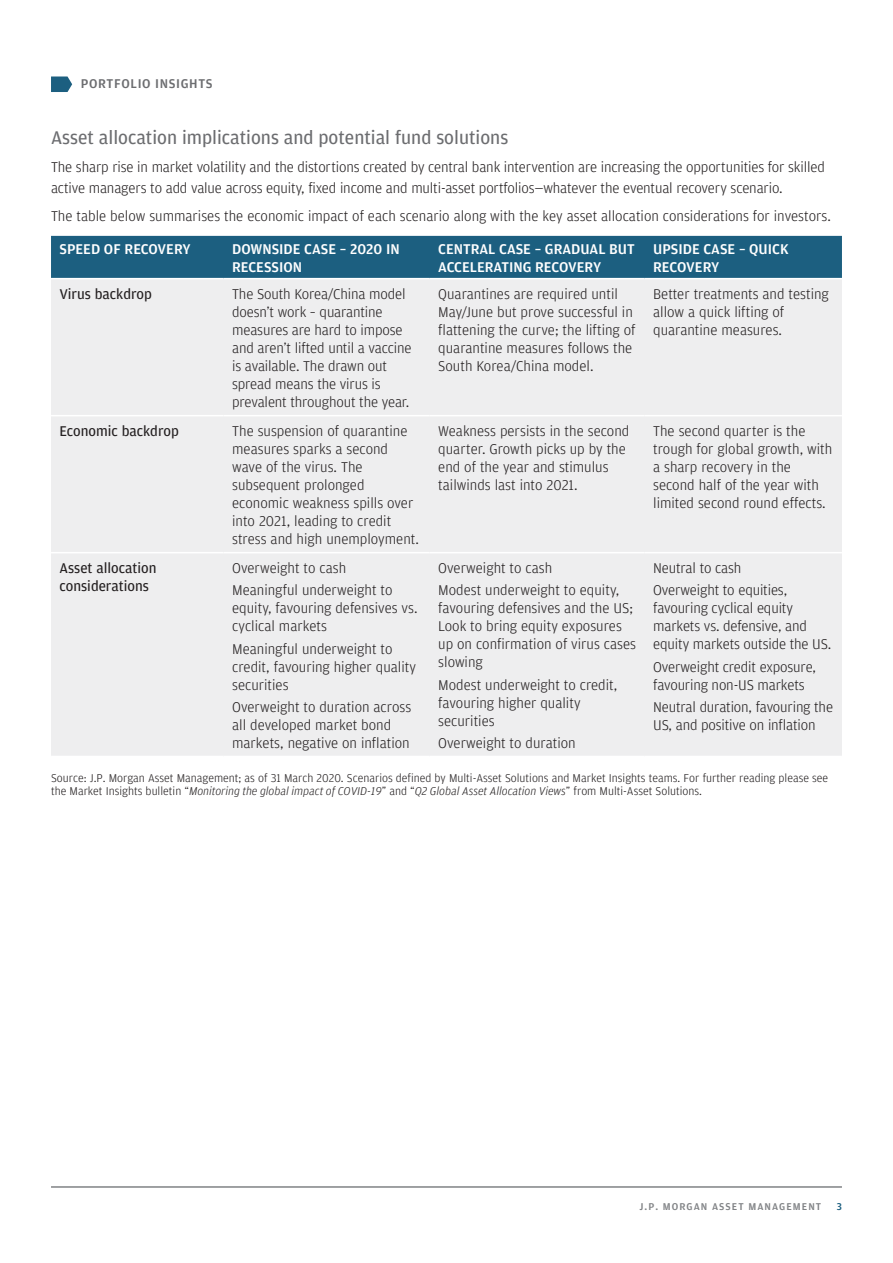
<style>
.page{position:relative;width:893px;height:1263px;background:#fff}
.page>*{position:absolute;margin:0;border:0;box-sizing:border-box;transform-origin:0 0}
._2nd_Subhead{font:19.5px "Amplitude";color:#6c6d70}
.Body_Copy{font:300 15px/18px "Amplitude";color:#231f20}
.Body_Copy-2{font:500 15px/18px "Amplitude";color:#fff}
.Body_Copy-3{font:15px/18px "Amplitude";color:#231f20}
.t1{font:500 13.5px "Amplitude";letter-spacing:.05em;color:#6c6d70}
.Table_Chart__Source{font:300 12px/13.5px "Amplitude";color:#231f20}
.t2{font:500 10.5px "Amplitude";letter-spacing:.1em;color:#808285}
.t3{font:500 10.5px "Amplitude";color:#1c5f80}
.s1{font-style:italic}
</style>
<div class="page">
<hr style="left:51px;top:1186px;width:791px;height:2px;background:#808285">
<svg style="left:51px;top:76px;width:21px;height:16px"></svg>
<div style="left:51px;top:236px;width:791px;height:42px;background:#1c5f80"></div>
<div style="left:51px;top:279px;width:791px;height:477px;background:#eeeeef"></div>
<hr style="left:51px;top:415px;width:173px;height:1px;background:#fff">
<hr style="left:224px;top:415px;width:206px;height:1px;background:#fff">
<hr style="left:430px;top:415px;width:215px;height:1px;background:#fff">
<hr style="left:645px;top:415px;width:197px;height:1px;background:#fff">
<hr style="left:51px;top:552px;width:173px;height:1px;background:#fff">
<hr style="left:224px;top:552px;width:206px;height:1px;background:#fff">
<hr style="left:430px;top:552px;width:215px;height:1px;background:#fff">
<hr style="left:645px;top:552px;width:197px;height:1px;background:#fff">
<p class="t1" style="left:81px;top:75px;width:133px">PORTFOLIO INSIGHTS</p>
<p class="_2nd_Subhead" style="left:51px;top:125px;width:459px">Asset allocation implications and potential fund solutions</p>
<p class="Body_Copy" style="left:51px;top:157px;width:775px;line-height:20.2px">The sharp rise in market volatility and the distortions created by central bank intervention are increasing the opportunities for skilled active managers to add value across equity, fixed income and multi-asset portfolios—whatever the eventual recovery scenario.</p>
<p class="Body_Copy" style="left:51px;top:207px;width:781px">The table below summarises the economic impact of each scenario along with the key asset allocation considerations for investors.</p>
<p class="Body_Copy-2" style="left:60px;top:240px;width:133px">SPEED OF RECOVERY</p>
<p class="Body_Copy-2" style="left:232px;top:240px;width:169px">DOWNSIDE CASE – 2020 IN<br>RECESSION</p>
<p class="Body_Copy-2" style="left:438px;top:240px;width:198px">CENTRAL CASE – GRADUAL BUT<br>ACCELERATING RECOVERY</p>
<p class="Body_Copy-2" style="left:653px;top:240px;width:137px">UPSIDE CASE – QUICK<br>RECOVERY</p>
<p class="Body_Copy-3" style="left:60px;top:285px;width:94px">Virus backdrop</p>
<p class="Body_Copy" style="left:232px;top:285px;width:181px">The South Korea/China model doesn’t work – quarantine measures are hard to impose and aren’t lifted until a vaccine is available. The drawn out spread means the virus is prevalent throughout the year.</p>
<p class="Body_Copy" style="left:438px;top:285px;width:199px">Quarantines are required until<br>May/June but prove successful in flattening the curve; the lifting of quarantine measures follows the<br>South Korea/China model.</p>
<p class="Body_Copy" style="left:653px;top:285px;width:177px">Better treatments and testing allow a quick lifting of quarantine measures.</p>
<p class="Body_Copy-3" style="left:60px;top:422px;width:121px">Economic backdrop</p>
<p class="Body_Copy" style="left:232px;top:422px;width:188px">The suspension of quarantine measures sparks a second wave of the virus. The subsequent prolonged economic weakness spills over into 2021, leading to credit stress and high unemployment.</p>
<p class="Body_Copy" style="left:438px;top:422px;width:193px">Weakness persists in the second quarter. Growth picks up by the end of the year and stimulus tailwinds last into 2021.</p>
<p class="Body_Copy" style="left:653px;top:422px;width:181px">The second quarter is the trough for global growth, with a sharp recovery in the second half of the year with limited second round effects.</p>
<p class="Body_Copy-3" style="left:60px;top:559px;width:99px">Asset allocation considerations</p>
<p class="Body_Copy" style="left:232px;top:559px;width:116px">Overweight to cash</p>
<p class="Body_Copy" style="left:438px;top:559px;width:116px">Overweight to cash</p>
<p class="Body_Copy" style="left:438px;top:581px;width:199px">Modest underweight to equity, favouring defensives and the US;<br>Look to bring equity exposures up on confirmation of virus cases slowing</p>
<p class="Body_Copy" style="left:438px;top:675px;width:181px">Modest underweight to credit, favouring higher quality securities</p>
<p class="Body_Copy" style="left:438px;top:733px;width:139px">Overweight to duration</p>
<p class="Body_Copy" style="left:653px;top:559px;width:90px">Neutral to cash</p>
<p class="Body_Copy" style="left:653px;top:581px;width:180px">Overweight to equities, favouring cyclical equity markets vs. defensive, and equity markets outside the US.</p>
<p class="Body_Copy" style="left:653px;top:657px;width:164px">Overweight credit exposure, favouring non-US markets</p>
<p class="Body_Copy" style="left:653px;top:697px;width:181px">Neutral duration, favouring the<br>US, and positive on inflation</p>
<p class="Body_Copy" style="left:232px;top:581px;width:187px">Meaningful underweight to equity, favouring defensives vs. cyclical markets</p>
<p class="Body_Copy" style="left:232px;top:639px;width:185px">Meaningful underweight to credit, favouring higher quality securities</p>
<p class="Body_Copy" style="left:232px;top:697px;width:181px">Overweight to duration across all developed market bond markets, negative on inflation</p>
<p class="Table_Chart__Source" style="left:51px;top:771px;width:779px">Source: J.P. Morgan Asset Management; as of 31 March 2020. Scenarios defined by Multi-Asset Solutions and Market Insights teams. For further reading please see the Market Insights bulletin “<span class="s1">Monitoring the global impact of COVID-19</span>” and “<span class="s1">Q2 Global Asset Allocation Views</span>” from Multi-Asset Solutions.</p>
<p class="t2" style="left:639px;top:1200px;width:183px">J.P. MORGAN ASSET MANAGEMENT</p>
<p class="t3" style="left:837px;top:1200px;width:7px">3</p>
</div>
